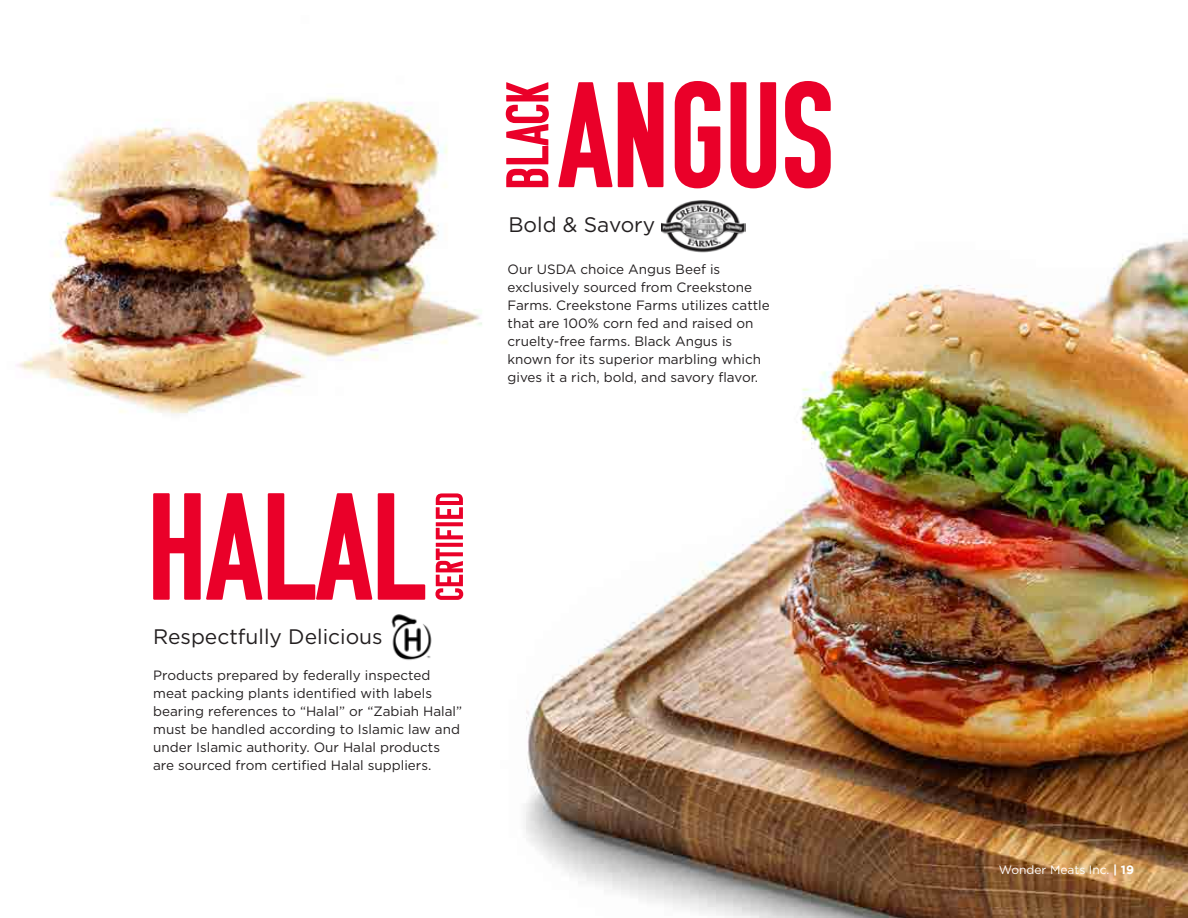
<style>
.page{position:relative;width:1188px;height:918px;background:#fff}
.page>*{position:absolute;margin:0;border:0;box-sizing:border-box;transform-origin:0 0}
.t1{font:21px "Gotham";color:#231f20}
.t2{font:13.5px/18px "Gotham";color:#231f20}
.t3{font:12px "Gotham";color:#fff}
.s1{font-weight:700}
</style>
<div class="page">
<img style="left:457px;top:166px;width:731px;height:752px">
<img style="left:16px;top:96px;width:516px;height:371px">
<img style="left:391px;top:614px;width:41px;height:46px">
<img style="left:662px;top:200px;width:83px;height:54px">
<svg style="left:558px;top:82px;width:105px;height:105px"></svg>
<svg style="left:675px;top:81px;width:45px;height:107px"></svg>
<svg style="left:731px;top:82px;width:45px;height:106px"></svg>
<svg style="left:785px;top:81px;width:46px;height:107px"></svg>
<svg style="left:506px;top:82px;width:43px;height:105px"></svg>
<svg style="left:435px;top:549px;width:28px;height:51px"></svg>
<svg style="left:436px;top:543px;width:27px;height:4px"></svg>
<svg style="left:436px;top:528px;width:27px;height:11px"></svg>
<svg style="left:436px;top:522px;width:27px;height:4px"></svg>
<svg style="left:436px;top:493px;width:27px;height:26px"></svg>
<svg style="left:153px;top:493px;width:109px;height:107px"></svg>
<svg style="left:268px;top:493px;width:104px;height:107px"></svg>
<svg style="left:378px;top:493px;width:47px;height:107px"></svg>
<h1 class="t1" style="left:508px;top:211px;width:148px">Bold &amp; Savory</h1>
<p class="t2" style="left:508px;top:260px;width:264px">Our USDA choice Angus Beef is exclusively sourced from Creekstone Farms. Creekstone Farms utilizes cattle that are 100% corn fed and raised on cruelty-free farms. Black Angus is known for its superior marbling which gives it a rich, bold, and savory flavor.</p>
<h1 class="t1" style="left:153px;top:623px;width:231px">Respectfully Delicious</h1>
<p class="t2" style="left:153px;top:666px;width:311px">Products prepared by federally inspected meat packing plants identified with labels bearing references to “Halal” or “Zabiah Halal” must be handled according to Islamic law and under Islamic authority. Our Halal products are sourced from certified Halal suppliers.</p>
<p class="t3" style="left:999px;top:862px;width:137px">Wonder Meats Inc. <span class="s1">| 19</span></p>
</div>
